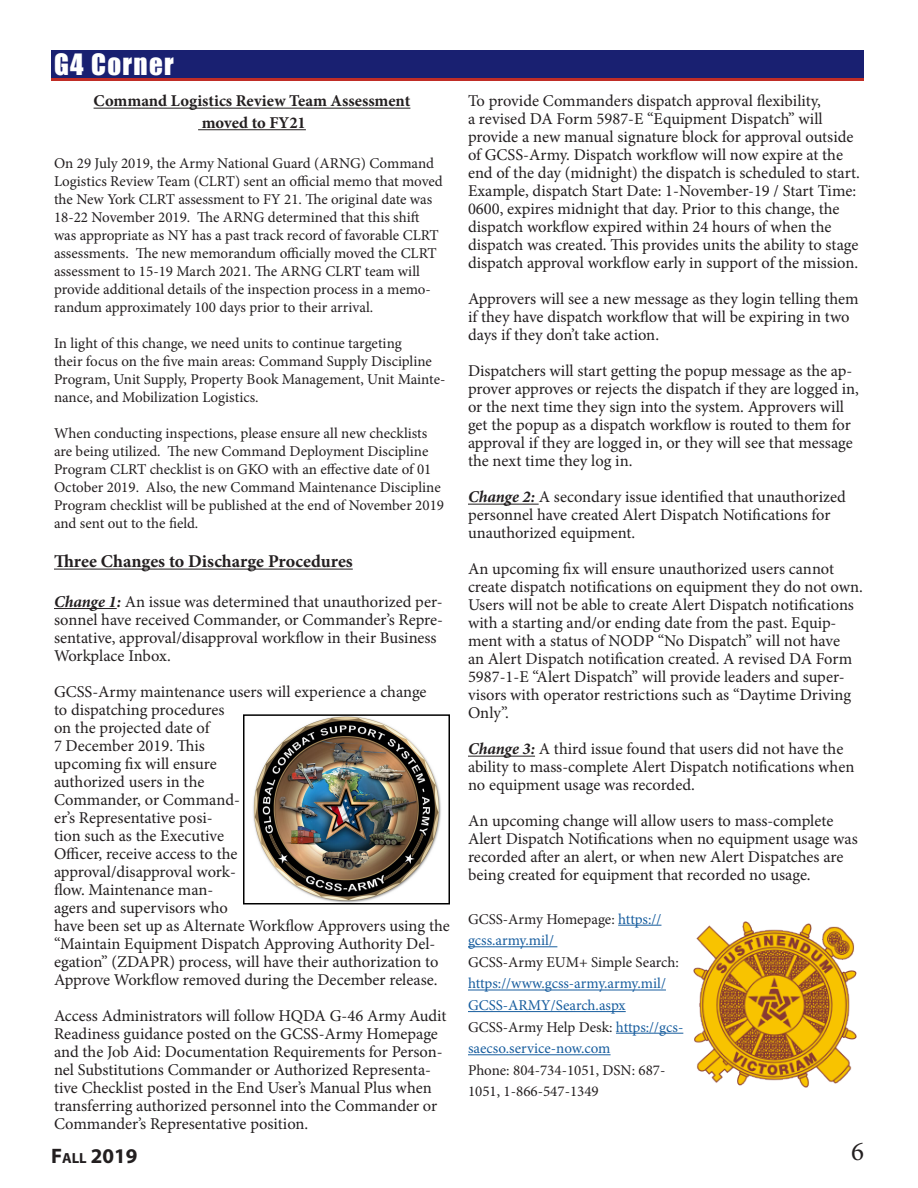
<style>
.page{position:relative;width:918px;height:1188px;background:#fff}
.page>*{position:absolute;margin:0;border:0;box-sizing:border-box;transform-origin:0 0}
.t1{font:27px "Impact";letter-spacing:.05em;color:#fff}
.t2{font:27px "Minion Pro";color:#231f20}
.t3{font:700 21px "Myriad Pro";color:#231f20}
.t4{font:700 18px "Minion Pro";color:#231f20}
.t5{font:16.5px/18px "Minion Pro";letter-spacing:-.005em;color:#231f20}
.t6{font:700 16.5px "Minion Pro";color:#231f20}
.t7{font:15px/18px "Minion Pro";color:#231f20}
.t8{font:15px/21.6px "Minion Pro";color:#175d9e}
.s1{font-weight:700;font-style:italic}
.s2{font-size:14.7px}
.s3{color:#231f20}
</style>
<div class="page">
<div style="left:51px;top:54px;width:813px;height:27px;background:#c02d26"></div>
<div style="left:51px;top:51px;width:813px;height:27px;background:#192071"></div>
<img style="left:253px;top:717px;width:188px;height:184px">
<div style="left:243px;top:714px;width:207px;height:190px;border:2px solid #000"></div>
<img style="left:693px;top:922px;width:164px;height:165px">
<hr style="left:94px;top:108px;width:316px;height:1px;background:#231f20">
<hr style="left:198px;top:129px;width:108px;height:1px;background:#231f20">
<hr style="left:54px;top:569px;width:299px;height:1px;background:#231f20">
<hr style="left:54px;top:608px;width:63px;height:1px;background:#231f20">
<hr style="left:468px;top:504px;width:71px;height:1px;background:#231f20">
<hr style="left:468px;top:756px;width:67px;height:1px;background:#231f20">
<hr style="left:618px;top:925px;width:43px;height:1px;background:#175d9e">
<hr style="left:468px;top:946px;width:89px;height:1px;background:#175d9e">
<hr style="left:468px;top:990px;width:198px;height:1px;background:#175d9e">
<hr style="left:468px;top:1011px;width:158px;height:1px;background:#175d9e">
<hr style="left:616px;top:1033px;width:67px;height:1px;background:#175d9e">
<hr style="left:468px;top:1054px;width:143px;height:1px;background:#175d9e">
<p class="t1" style="left:54px;top:44px;width:121px">G4 CORNER</p>
<p class="t6" style="left:94px;top:90px;width:318px">Command Logistics Review Team Assessment</p>
<p class="t6" style="left:202px;top:111px;width:106px">moved to FY21</p>
<p class="t7" style="left:54px;top:154px;width:390px">On 29 July 2019, the Army National Guard (ARNG) Command Logistics Review Team (CLRT) sent an official memo that moved the New York CLRT assessment to FY 21. The original date was 18-22 November 2019. The ARNG determined that this shift was appropriate as NY has a past track record of favorable CLRT assessments. The new memorandum officially moved the CLRT assessment to 15-19 March 2021. The ARNG CLRT team will provide additional details of the inspection process in a memo&shy;randum approximately 100 days prior to their arrival.</p>
<p class="t7" style="left:54px;top:334px;width:393px">In light of this change, we need units to continue targeting<br>their focus on the five main areas: Command Supply Discipline Program, Unit Supply, Property Book Management, Unit Mainte&shy;nance, and Mobilization Logistics.</p>
<p class="t7" style="left:54px;top:424px;width:392px">When conducting inspections, please ensure all new checklists are being utilized. The new Command Deployment Discipline Program CLRT checklist is on GKO with an effective date of 01<br>October 2019. Also, the new Command Maintenance Discipline Program checklist will be published at the end of November 2019 and sent out to the field.</p>
<p class="t4" style="left:54px;top:549px;width:300px">Three Changes to Discharge Procedures</p>
<p class="t5" style="left:54px;top:593px;width:391px"><span class="s1">Change 1:</span> An issue was determined that unauthorized per&shy;sonnel have received Commander, or Commander’s Repre&shy;sentative, approval/disapproval workflow in their Business Workplace Inbox.</p>
<p class="t5" style="left:54px;top:683px;width:397px">GCSS-Army maintenance users will experience a change<br>to dispatching procedures<br>on the projected date of<br>7 December 2019. This<br>upcoming fix will ensure<br>authorized users in the<br>Commander, or Command-<br>er’s Representative posi-<br>tion such as the Executive<br>Officer, receive access to the<br>approval/disapproval work-<br>flow. Maintenance man-<br>agers and supervisors who<br>have been set up as Alternate Workflow Approvers using the “Maintain Equipment Dispatch Approving Authority Del&shy;egation” (ZDAPR) process, will have their authorization to Approve Workflow removed during the December release.</p>
<p class="t5" style="left:54px;top:1007px;width:394px">Access Administrators will follow HQDA G-46 Army Audit Readiness guidance posted on the GCSS-Army Homepage and the Job Aid: Documentation Requirements for Person&shy;nel Substitutions Commander or Authorized Representa&shy;tive Checklist posted in the End User’s Manual Plus when transferring authorized personnel into the Commander or Commander’s Representative position.</p>
<p class="t3" style="left:51px;top:1142px;width:88px">F<span class="s2">all</span> 2019</p>
<p class="t5" style="left:468px;top:92px;width:393px">To provide Commanders dispatch approval flexibility,<br>a revised DA Form 5987-E “Equipment Dispatch” will provide a new manual signature block for approval outside of GCSS-Army. Dispatch workflow will now expire at the end of the day (midnight) the dispatch is scheduled to start.<br>Example, dispatch Start Date: 1-November-19 / Start Time:<br>0600, expires midnight that day. Prior to this change, the dispatch workflow expired within 24 hours of when the dispatch was created. This provides units the ability to stage dispatch approval workflow early in support of the mission.</p>
<p class="t5" style="left:468px;top:290px;width:392px">Approvers will see a new message as they login telling them if they have dispatch workflow that will be expiring in two days if they don’t take action.</p>
<p class="t5" style="left:468px;top:362px;width:393px">Dispatchers will start getting the popup message as the ap&shy;prover approves or rejects the dispatch if they are logged in, or the next time they sign into the system. Approvers will get the popup as a dispatch workflow is routed to them for approval if they are logged in, or they will see that message the next time they log in.</p>
<p class="t5" style="left:468px;top:488px;width:379px"><span class="s1">Change 2:</span> A secondary issue identified that unauthorized personnel have created Alert Dispatch Notifications for unauthorized equipment.</p>
<p class="t5" style="left:468px;top:560px;width:396px">An upcoming fix will ensure unauthorized users cannot create dispatch notifications on equipment they do not own.<br>Users will not be able to create Alert Dispatch notifications with a starting and/or ending date from the past. Equip&shy;ment with a status of NODP “No Dispatch” will not have<br>an Alert Dispatch notification created. A revised DA Form 5987-1-E “Alert Dispatch” will provide leaders and super&shy;visors with operator restrictions such as “Daytime Driving Only”.</p>
<p class="t5" style="left:468px;top:740px;width:388px"><span class="s1">Change 3:</span> A third issue found that users did not have the ability to mass-complete Alert Dispatch notifications when no equipment usage was recorded.</p>
<p class="t5" style="left:468px;top:812px;width:391px">An upcoming change will allow users to mass-complete Alert Dispatch Notifications when no equipment usage was recorded after an alert, or when new Alert Dispatches are being created for equipment that recorded no usage.</p>
<p class="t8" style="left:468px;top:908px;width:195px"><span class="s3">GCSS-Army Homepage:</span> https:// gcss.army.mil/</p>
<p class="t8" style="left:468px;top:951px;width:212px"><span class="s3">GCSS-Army EUM+ Simple Search: </span>https://www.gcss-army.army.mil/<br>GCSS-ARMY/Search.aspx</p>
<p class="t8" style="left:468px;top:1016px;width:217px"><span class="s3">GCSS-Army Help Desk:</span> https://gcs&shy;saecso.service-now.com</p>
<p class="t7" style="left:468px;top:1059px;width:199px;line-height:21.6px">Phone: 804-734-1051, DSN: 687-<br>1051, 1-866-547-1349</p>
<h1 class="t2" style="left:851px;top:1134px;width:14px">6</h1>
</div>
